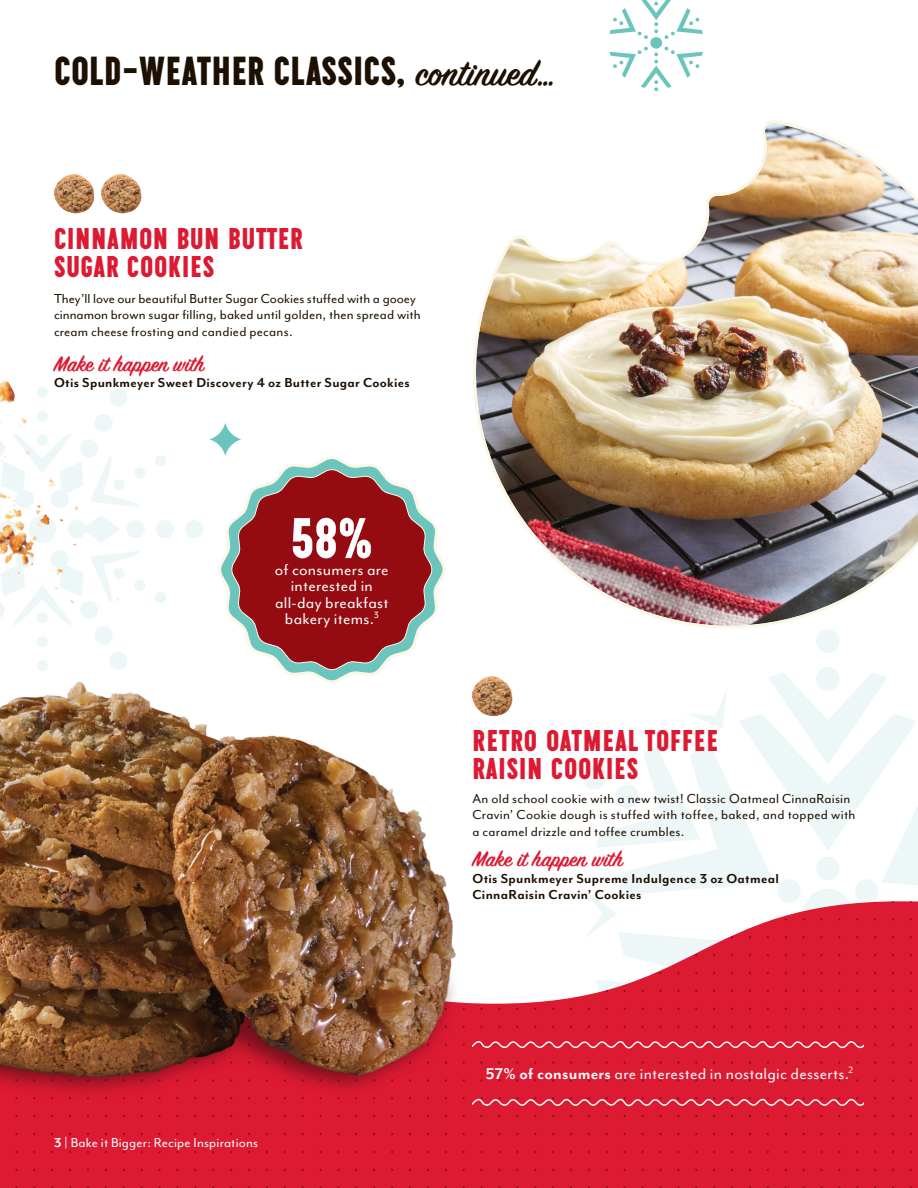
<style>
.page{position:relative;width:918px;height:1188px;background:#fff}
.page>*{position:absolute;margin:0;border:0;box-sizing:border-box;transform-origin:0 0}
.t1{font:57.15px "Duotone";color:#fff}
.t2{font:40.5px "Duotone";color:#1d1002}
.t3{font:30px/28.5px "Duotone";letter-spacing:.02em;color:#dc1a32}
.t4{font:600 24px "Sign Painter House Script";color:#dc1a32}
.t5{font:18px/16.5px "Mr Eaves Mod OT";letter-spacing:.015em;color:#fff;text-align:center}
.t6{font:15px/16.5px "Mr Eaves Mod OT";letter-spacing:.015em;color:#1d1002}
.t7{font:700 15px/16.5px "Mr Eaves Mod OT";letter-spacing:.02em;color:#1d1002}
.t8{font:15px "Mr Eaves Mod OT";letter-spacing:.01em;color:#fff}
.s1{font-family:"DIN Pro";font-weight:700}
.s2{font-family:"Sign Painter House Script";font-weight:600}
.s3{font-weight:700}
</style>
<div class="page">
<div style="left:156px;top:520px;width:18px;height:18px;background:#eef7f7;border-radius:50%"></div>
<div style="left:185px;top:520px;width:18px;height:18px;background:#eef7f7;border-radius:50%"></div>
<svg style="left:156px;top:592px;width:9px;height:3px"></svg>
<svg style="left:155px;top:455px;width:11px;height:11px"></svg>
<div style="left:816px;top:667px;width:24px;height:24px;background:#eef7f7;border-radius:50%"></div>
<div style="left:816px;top:629px;width:24px;height:24px;background:#eef7f7;border-radius:50%"></div>
<div style="left:0;top:995px;width:918px;height:193px;background:#dc1a32"></div>
<svg style="left:583px;top:673px;width:335px;height:334px"></svg>
<img style="left:54px;top:174px;width:40px;height:39px">
<img style="left:101px;top:174px;width:40px;height:39px">
<img style="left:493px;top:676px;width:19px;height:40px">
<img style="left:473px;top:120px;width:445px;height:510px">
<svg style="left:493px;top:1041px;width:371px;height:8px;background:#e24d5f"></svg>
<svg style="left:493px;top:1098px;width:371px;height:9px;background:#e1475a"></svg>
<svg style="left:610px;top:47px;width:93px;height:44px"></svg>
<svg style="left:610px;top:0;width:93px;height:39px"></svg>
<div style="left:650px;top:37px;width:12px;height:12px;background:#6bc5bd;border-radius:50%"></div>
<svg style="left:209px;top:423px;width:32px;height:33px"></svg>
<svg style="left:218px;top:456px;width:228px;height:139px"></svg>
<svg style="left:230px;top:468px;width:203px;height:127px;background:#9d4144"></svg>
<img style="left:0;top:595px;width:493px;height:517px">
<img style="left:0;top:378px;width:143px;height:319px">
<p class="t2" style="left:54px;top:49px;width:504px">COLD<span class="s1">-</span>WEATHER CLASSICS, <span class="s2">continued…</span></p>
<p class="t3" style="left:54px;top:224px;width:251px">CINNAMON BUN BUTTER<br>SUGAR COOKIES</p>
<p class="t6" style="left:54px;top:290px;width:368px">They’ll love our beautiful Butter Sugar Cookies stuffed with a gooey cinnamon brown sugar filling, baked until golden, then spread with cream cheese frosting and candied pecans.</p>
<p class="t4" style="left:54px;top:349px;width:152px">Make it happen with</p>
<p class="t7" style="left:54px;top:374px;width:357px">Otis Spunkmeyer Sweet Discovery 4 oz Butter Sugar Cookies</p>
<p class="t1" style="left:291px;top:508px;width:84px">58%</p>
<p class="t5" style="left:275px;top:577px;width:115px">interested in all-day breakfast bakery items.<sup>3</sup></p>
<p class="t5" style="left:275px;top:561px;width:115px">of consumers are</p>
<p class="t8" style="left:54px;top:1134px;width:206px"><span class="s3">3 |</span> Bake it Bigger: Recipe Inspirations</p>
<p class="t3" style="left:472px;top:726px;width:247px">RETRO OATMEAL TOFFEE<br>RAISIN COOKIES</p>
<p class="t6" style="left:472px;top:790px;width:384px">An old school cookie with a new twist! Classic Oatmeal CinnaRaisin<br>Cravin’ Cookie dough is stuffed with toffee, baked, and topped with a caramel drizzle and toffee crumbles.</p>
<p class="t4" style="left:472px;top:845px;width:152px">Make it happen with</p>
<p class="t7" style="left:472px;top:870px;width:308px">Otis Spunkmeyer Supreme Indulgence 3 oz Oatmeal<br>CinnaRaisin Cravin’ Cookies</p>
<p class="t5" style="left:486px;top:1065px;width:369px"><span class="s3">57% of consumers</span> are interested in nostalgic desserts.<sup>2</sup></p>
</div>
